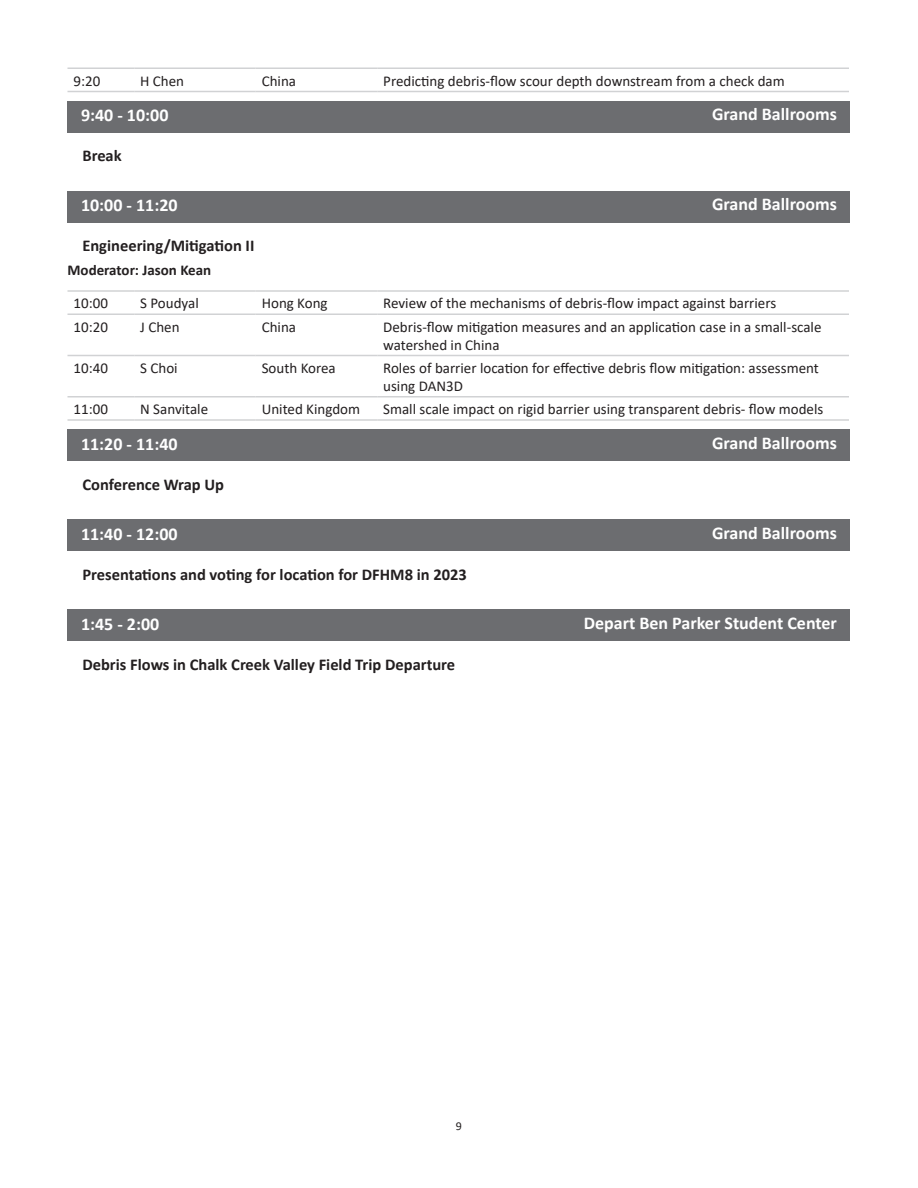
<style>
.page{position:relative;width:918px;height:1188px;background:#fff}
.page>*{position:absolute;margin:0;border:0;box-sizing:border-box;transform-origin:0 0}
.t1{font:700 18px "Calibri";color:#fff}
.t2{font:700 16.5px "Calibri";color:#231f20}
.t3{font:15px/18px "Calibri";color:#231f20}
.t4{font:700 15px "Calibri";color:#231f20}
.t5{font:12px "Calibri";color:#231f20}
</style>
<div class="page">
<div style="left:68px;top:101px;width:782px;height:32px;background:#6c6d70"></div>
<div style="left:68px;top:191px;width:782px;height:32px;background:#6c6d70"></div>
<div style="left:68px;top:430px;width:782px;height:31px;background:#6c6d70"></div>
<div style="left:68px;top:520px;width:782px;height:31px;background:#6c6d70"></div>
<div style="left:68px;top:610px;width:782px;height:31px;background:#6c6d70"></div>
<hr style="left:68px;top:68px;width:66px;height:1px;background:#d1d2d4">
<hr style="left:68px;top:91px;width:66px;height:1px;background:#d1d2d4">
<hr style="left:134px;top:68px;width:122px;height:1px;background:#d1d2d4">
<hr style="left:134px;top:91px;width:122px;height:1px;background:#d1d2d4">
<hr style="left:256px;top:68px;width:121px;height:1px;background:#d1d2d4">
<hr style="left:256px;top:91px;width:121px;height:1px;background:#d1d2d4">
<hr style="left:377px;top:68px;width:472px;height:1px;background:#d1d2d4">
<hr style="left:377px;top:91px;width:472px;height:1px;background:#d1d2d4">
<hr style="left:68px;top:290px;width:66px;height:2px;background:#d1d2d4">
<hr style="left:134px;top:290px;width:122px;height:2px;background:#d1d2d4">
<hr style="left:256px;top:290px;width:121px;height:2px;background:#d1d2d4">
<hr style="left:377px;top:290px;width:472px;height:2px;background:#d1d2d4">
<hr style="left:68px;top:314px;width:66px;height:1px;background:#d1d2d4">
<hr style="left:134px;top:314px;width:122px;height:1px;background:#d1d2d4">
<hr style="left:256px;top:314px;width:121px;height:1px;background:#d1d2d4">
<hr style="left:377px;top:314px;width:472px;height:1px;background:#d1d2d4">
<hr style="left:68px;top:355px;width:66px;height:1px;background:#d1d2d4">
<hr style="left:134px;top:355px;width:122px;height:1px;background:#d1d2d4">
<hr style="left:256px;top:355px;width:121px;height:1px;background:#d1d2d4">
<hr style="left:377px;top:355px;width:472px;height:1px;background:#d1d2d4">
<hr style="left:68px;top:396px;width:66px;height:2px;background:#d1d2d4">
<hr style="left:68px;top:419px;width:66px;height:2px;background:#d1d2d4">
<hr style="left:134px;top:396px;width:122px;height:2px;background:#d1d2d4">
<hr style="left:134px;top:419px;width:122px;height:2px;background:#d1d2d4">
<hr style="left:256px;top:396px;width:121px;height:2px;background:#d1d2d4">
<hr style="left:256px;top:419px;width:121px;height:2px;background:#d1d2d4">
<hr style="left:377px;top:396px;width:472px;height:2px;background:#d1d2d4">
<hr style="left:377px;top:419px;width:472px;height:2px;background:#d1d2d4">
<p class="t3" style="left:74px;top:71px;width:28px">9:20</p>
<p class="t3" style="left:140px;top:71px;width:45px">H Chen</p>
<p class="t3" style="left:262px;top:71px;width:36px">China</p>
<p class="t3" style="left:383px;top:71px;width:403px">Predicting debris-flow scour depth downstream from a check dam</p>
<p class="t1" style="left:81px;top:103px;width:89px">9:40 - 10:00</p>
<p class="t1" style="left:712px;top:102px;width:126px">Grand Ballrooms</p>
<p class="t2" style="left:82px;top:144px;width:41px">Break</p>
<p class="t1" style="left:81px;top:193px;width:98px">10:00 - 11:20</p>
<p class="t1" style="left:712px;top:192px;width:126px">Grand Ballrooms</p>
<p class="t2" style="left:82px;top:234px;width:174px">Engineering/Mitigation II</p>
<p class="t4" style="left:68px;top:260px;width:145px">Moderator: Jason Kean</p>
<p class="t3" style="left:74px;top:294px;width:36px">10:00</p>
<p class="t3" style="left:140px;top:294px;width:60px">S Poudyal</p>
<p class="t3" style="left:262px;top:294px;width:67px">Hong Kong</p>
<p class="t3" style="left:383px;top:294px;width:395px">Review of the mechanisms of debris-flow impact against barriers</p>
<p class="t3" style="left:74px;top:317px;width:36px">10:20</p>
<p class="t3" style="left:140px;top:317px;width:41px">J Chen</p>
<p class="t3" style="left:262px;top:317px;width:36px">China</p>
<p class="t3" style="left:383px;top:317px;width:440px">Debris-flow mitigation measures and an application case in a small-scale watershed in China</p>
<p class="t3" style="left:74px;top:358px;width:36px">10:40</p>
<p class="t3" style="left:140px;top:358px;width:39px">S Choi</p>
<p class="t3" style="left:262px;top:358px;width:76px">South Korea</p>
<p class="t3" style="left:383px;top:358px;width:437px">Roles of barrier location for effective debris flow mitigation: assessment using DAN3D</p>
<p class="t3" style="left:74px;top:400px;width:36px">11:00</p>
<p class="t3" style="left:140px;top:400px;width:69px">N Sanvitale</p>
<p class="t3" style="left:262px;top:400px;width:100px">United Kingdom</p>
<p class="t3" style="left:383px;top:400px;width:442px">Small scale impact on rigid barrier using transparent debris- flow models</p>
<p class="t1" style="left:81px;top:431px;width:98px">11:20 - 11:40</p>
<p class="t1" style="left:712px;top:430px;width:126px">Grand Ballrooms</p>
<p class="t2" style="left:82px;top:473px;width:143px">Conference Wrap Up</p>
<p class="t1" style="left:81px;top:521px;width:98px">11:40 - 12:00</p>
<p class="t1" style="left:712px;top:520px;width:126px">Grand Ballrooms</p>
<p class="t2" style="left:82px;top:563px;width:386px">Presentations and voting for location for DFHM8 in 2023</p>
<p class="t1" style="left:81px;top:611px;width:80px">1:45 - 2:00</p>
<p class="t1" style="left:584px;top:610px;width:255px">Depart Ben Parker Student Center</p>
<p class="t2" style="left:82px;top:653px;width:374px">Debris Flows in Chalk Creek Valley Field Trip Departure</p>
<p class="t5" style="left:456px;top:1117px;width:8px">9</p>
</div>
